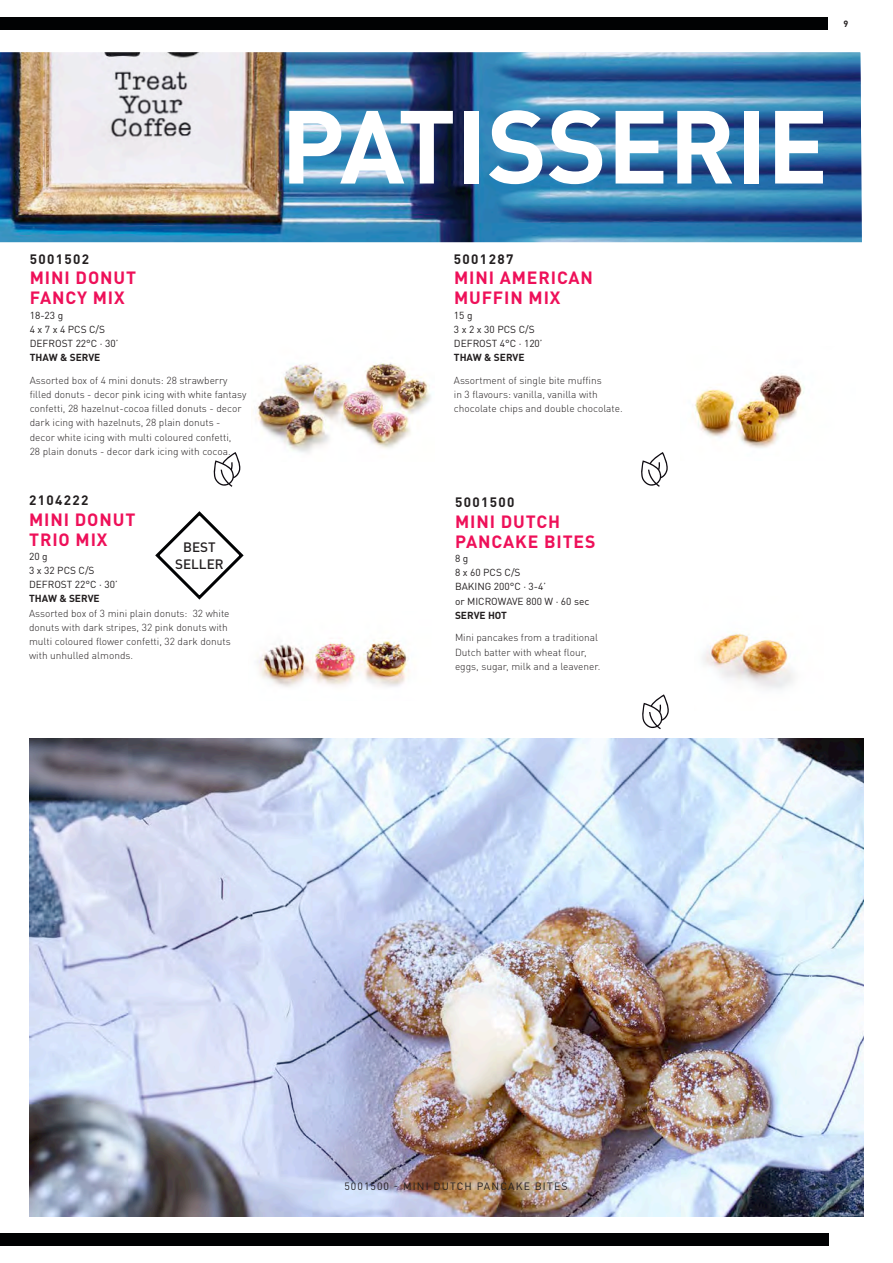
<style>
.page{position:relative;width:893px;height:1263px;background:#fff}
.page>*{position:absolute;margin:0;border:0;box-sizing:border-box;transform-origin:0 0}
.t1{font:700 102px "DINOT";color:#fff}
.t2{font:700 17.55px "DINOT";letter-spacing:.05em;color:#ee1059}
.t3{font:700 13.5px "DINOT";letter-spacing:.1em;color:#231f20}
.t4{font:500 13.5px/16.2px "DINOT";color:#231f20;text-align:center}
.t5{font:10.5px "DINOT";letter-spacing:.11em;color:#231f20}
.ONELINER{font:300 10.2px/14.1px "DINOT";color:#231f20}
.INFO{font:10.2px "DINOT";color:#231f20}
.INFO-2{font:700 10.2px "DINOT";color:#231f20}
.t6{font:700 9px "DINOT";color:#231f20}
</style>
<div class="page">
<div style="left:0;top:17px;width:828px;height:13px;background:#010203"></div>
<div style="left:0;top:1233px;width:829px;height:13px;background:#010203"></div>
<img style="left:30px;top:738px;width:833px;height:478px">
<svg style="left:214px;top:452px;width:26px;height:35px"></svg>
<svg style="left:641px;top:452px;width:27px;height:35px"></svg>
<img style="left:257px;top:363px;width:174px;height:90px">
<img style="left:257px;top:640px;width:152px;height:47px">
<img style="left:695px;top:374px;width:110px;height:74px">
<svg style="left:642px;top:694px;width:27px;height:35px"></svg>
<img style="left:703px;top:633px;width:90px;height:56px">
<svg style="left:155px;top:511px;width:89px;height:89px"></svg>
<img style="left:0;top:52px;width:862px;height:190px">
<p class="t3" style="left:30px;top:250px;width:61px">5001502</p>
<p class="t2" style="left:30px;top:266px;width:108px">MINI DONUT</p>
<p class="t2" style="left:30px;top:287px;width:96px">FANCY MIX</p>
<p class="INFO" style="left:30px;top:309px;width:35px">18-23 g</p>
<p class="INFO" style="left:30px;top:323px;width:77px">4 x 7 x 4 PCS C/S</p>
<p class="INFO" style="left:30px;top:337px;width:90px">DEFROST 22°C · 30’</p>
<p class="INFO-2" style="left:30px;top:351px;width:72px">THAW &amp; SERVE</p>
<p class="ONELINER" style="left:30px;top:373px;width:218px">Assorted box of 4 mini donuts: 28 strawberry filled donuts - decor pink icing with white fantasy confetti, 28 hazelnut-cocoa filled donuts - decor dark icing with hazelnuts, 28 plain donuts - decor white icing with multi coloured confetti,<br>28 plain donuts - decor dark icing with cocoa.</p>
<p class="t3" style="left:29px;top:492px;width:61px">2104222</p>
<p class="t2" style="left:29px;top:508px;width:108px">MINI DONUT</p>
<p class="t2" style="left:29px;top:528px;width:80px">TRIO MIX</p>
<p class="INFO" style="left:29px;top:550px;width:20px">20 g</p>
<p class="INFO" style="left:29px;top:564px;width:67px">3 x 32 PCS C/S</p>
<p class="INFO" style="left:29px;top:578px;width:90px">DEFROST 22°C · 30’</p>
<p class="INFO-2" style="left:29px;top:592px;width:72px">THAW &amp; SERVE</p>
<p class="ONELINER" style="left:29px;top:606px;width:203px">Assorted box of 3 mini plain donuts: 32 white donuts with dark stripes, 32 pink donuts with multi coloured flower confetti, 32 dark donuts with unhulled almonds.</p>
<p class="t4" style="left:175px;top:539px;width:50px">BEST<br>SELLER</p>
<p class="t6" style="left:843px;top:18px;width:6px">9</p>
<h1 class="t1" style="left:281px;top:80px;width:549px">PATISSERIE</h1>
<p class="t3" style="left:454px;top:250px;width:61px">5001287</p>
<p class="t2" style="left:454px;top:266px;width:141px">MINI AMERICAN</p>
<p class="t2" style="left:454px;top:287px;width:108px">MUFFIN MIX</p>
<p class="INFO" style="left:454px;top:309px;width:20px">15 g</p>
<p class="INFO" style="left:454px;top:323px;width:82px">3 x 2 x 30 PCS C/S</p>
<p class="INFO" style="left:454px;top:337px;width:90px">DEFROST 4°C · 120’</p>
<p class="INFO-2" style="left:454px;top:351px;width:72px">THAW &amp; SERVE</p>
<p class="ONELINER" style="left:454px;top:373px;width:170px">Assortment of single bite muffins<br>in 3 flavours: vanilla, vanilla with chocolate chips and double chocolate.</p>
<p class="t3" style="left:455px;top:494px;width:61px">5001500</p>
<p class="t2" style="left:455px;top:510px;width:107px">MINI DUTCH</p>
<p class="t2" style="left:455px;top:530px;width:142px">PANCAKE BITES</p>
<p class="INFO" style="left:455px;top:552px;width:15px">8 g</p>
<p class="INFO" style="left:455px;top:566px;width:67px">8 x 60 PCS C/S</p>
<p class="INFO" style="left:455px;top:580px;width:93px">BAKING 200°C · 3-4’</p>
<p class="INFO" style="left:455px;top:594px;width:136px">or MICROWAVE 800 W · 60 sec</p>
<p class="INFO-2" style="left:455px;top:608px;width:54px">SERVE HOT</p>
<p class="ONELINER" style="left:455px;top:631px;width:147px">Mini pancakes from a traditional<br>Dutch batter with wheat flour, eggs, sugar, milk and a leavener.</p>
<p class="t5" style="left:344px;top:1180px;width:225px">5001500 - MINI DUTCH PANCAKE BITES</p>
</div>
